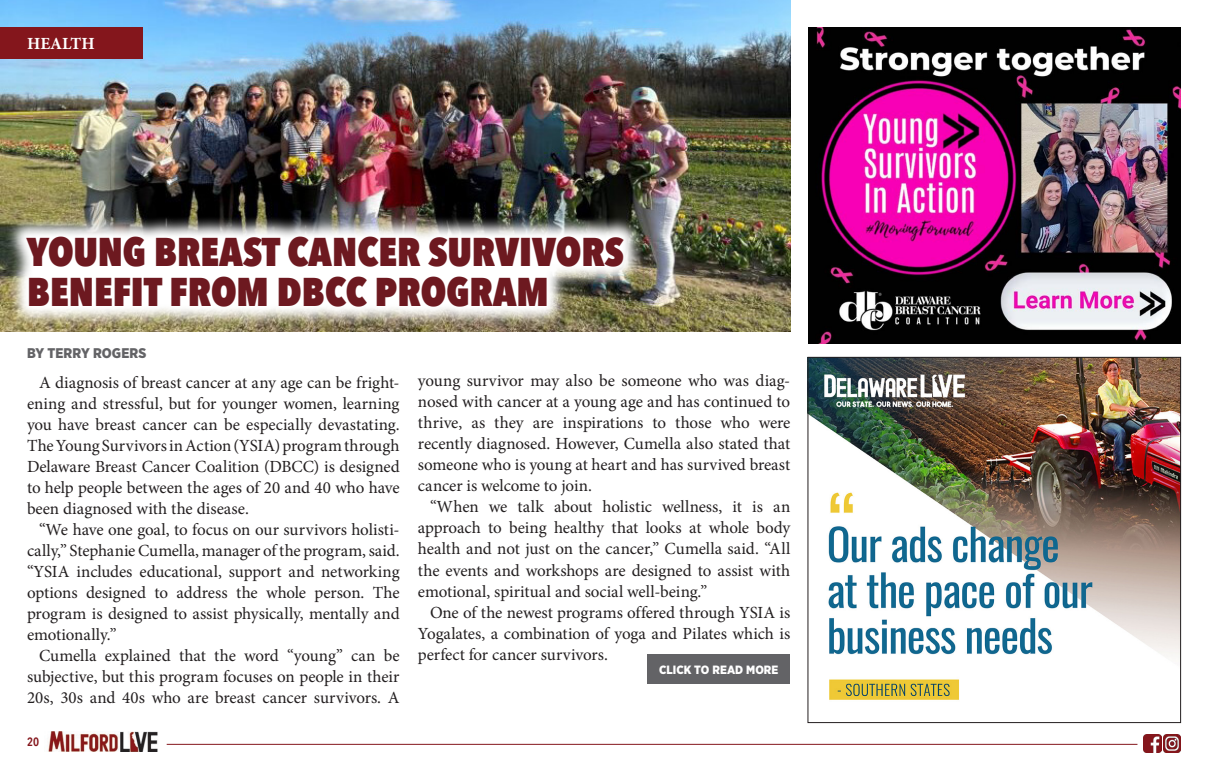
<style>
.page{position:relative;width:1208px;height:769px;background:#fff}
.page>*{position:absolute;margin:0;border:0;box-sizing:border-box;transform-origin:0 0}
.t1{font:800 40px/40px "Avenir Next Condensed";color:#6d1920}
.body_copy{font:17px/21px "Minion Pro";letter-spacing:-.005em;color:#231f20;text-align:justify}
.t2{font:700 17px "Minion Pro";color:#fff}
.t3{font:900 14px "Gotham Narrow";color:#636366}
.t4{font:900 12px "Gotham Narrow";letter-spacing:.005em;color:#fff}
.t5{font:600 12px "Avenir Next Condensed";color:#84161c}
</style>
<div class="page">
<img style="left:48px;top:731px;width:110px;height:19px">
<hr style="left:167px;top:743px;width:970px;height:1px;background:#84161c">
<img style="left:1143px;top:734px;width:18px;height:18px">
<img style="left:1163px;top:734px;width:17px;height:18px">
<img style="left:0;top:0;width:790px;height:331px">
<img style="left:5px;top:215px;width:639px;height:113px">
<div style="left:0;top:27px;width:143px;height:32px;background:#84161c"></div>
<img style="left:808px;top:27px;width:372px;height:317px">
<img style="left:809px;top:359px;width:369px;height:341px">
<div style="left:807px;top:357px;width:373px;height:365px;border:1px solid #231f20"></div>
<div style="left:647px;top:654px;width:143px;height:30px;background:#636366"></div>
<p class="t2" style="left:27px;top:31px;width:69px">HEALTH</p>
<p class="t1" style="left:27px;top:231px;width:598px">YOUNG BREAST CANCER SURVIVORS<br>BENEFIT FROM DBCC PROGRAM</p>
<p class="t3" style="left:27px;top:343px;width:121px">BY TERRY ROGERS</p>
<p class="body_copy" style="left:27px;top:371px;width:374px;text-indent:12px">A diagnosis of breast cancer at any age can be fright&shy;ening and stressful, but for younger women, learning you have breast cancer can be especially devastating.<br>The Young Survivors in Action (YSIA) program through Delaware Breast Cancer Coalition (DBCC) is designed to help people between the ages of 20 and 40 who have been diagnosed with the disease.</p>
<p class="body_copy" style="left:27px;top:518px;width:374px;text-indent:12px">“We have one goal, to focus on our survivors holisti&shy;cally,” Stephanie Cumella, manager of the program, said. “YSIA includes educational, support and networking options designed to address the whole person. The program is designed to assist physically, mentally and emotionally.”</p>
<p class="body_copy" style="left:27px;top:644px;width:374px;text-indent:12px">Cumella explained that the word “young” can be subjective, but this program focuses on people in their 20s, 30s and 40s who are breast cancer survivors. A</p>
<p class="t5" style="left:27px;top:730px;width:13px">20</p>
<p class="body_copy" style="left:418px;top:370px;width:374px">young survivor may also be someone who was diag&shy;nosed with cancer at a young age and has continued to thrive, as they are inspirations to those who were recently diagnosed. However, Cumella also stated that someone who is young at heart and has survived breast cancer is welcome to join.</p>
<p class="body_copy" style="left:418px;top:496px;width:374px;text-indent:12px">“When we talk about holistic wellness, it is an approach to being healthy that looks at whole body health and not just on the cancer,” Cumella said. “All the events and workshops are designed to assist with emotional, spiritual and social well-being.”</p>
<p class="body_copy" style="left:418px;top:601px;width:374px;text-indent:12px">One of the newest programs offered through YSIA is Yogalates, a combination of yoga and Pilates which is perfect for cancer survivors.</p>
<p class="t4" style="left:659px;top:661px;width:121px">CLICK TO READ MORE</p>
</div>
